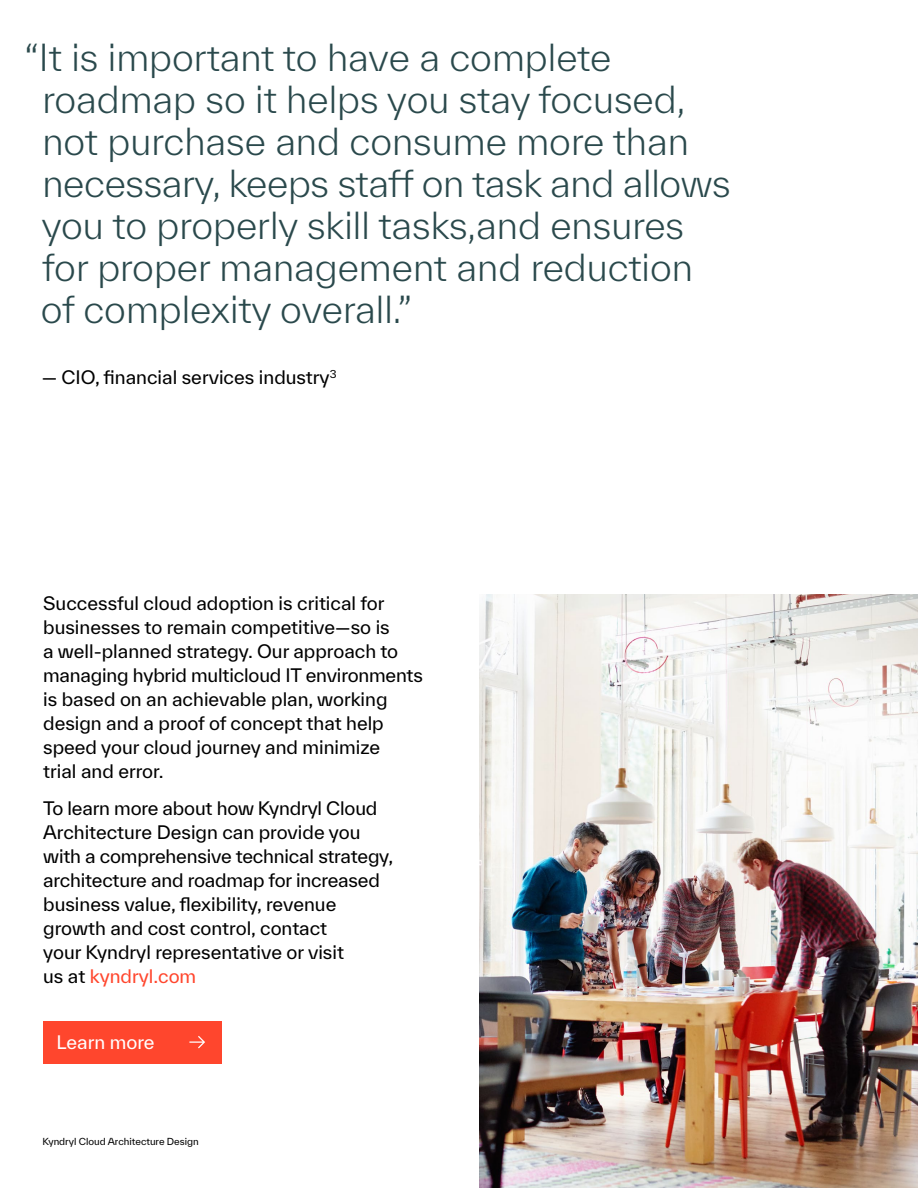
<style>
.page{position:relative;width:918px;height:1188px;background:#fff}
.page>*{position:absolute;margin:0;border:0;box-sizing:border-box;transform-origin:0 0}
.Medium_Quote{font:300 36px/42px "TWK Everett";color:#2a494c}
.CTA_copy{font:18px/24px "TWK Everett";color:#000}
.Body_copy{font:18px "TWK Everett";color:#fff}
.t1{font:9.3px "TWK Everett";color:#000}
.s1{color:#ff462d}
</style>
<div class="page">
<img style="left:480px;top:595px;width:438px;height:593px">
<div style="left:43px;top:1021px;width:179px;height:42px;background:#ff462d"></div>
<svg style="left:189px;top:1036px;width:16px;height:12px"></svg>
<p class="Medium_Quote" style="left:41px;top:36px;width:691px;text-indent:-16px">“It is important to have a complete roadmap so it helps you stay focused, not purchase and consume more than necessary, keeps staff on task and allows you to properly skill tasks,and ensures for proper management and reduction of complexity overall.”</p>
<p class="CTA_copy" style="left:42px;top:365px;width:296px">— CIO, financial services industry<sup>3</sup></p>
<p class="CTA_copy" style="left:43px;top:591px;width:381px">Successful cloud adoption is critical for businesses to remain competitive—so is<br>a well-planned strategy. Our approach to managing hybrid multicloud IT environments is based on an achievable plan, working design and a proof of concept that help speed your cloud journey and minimize<br>trial and error.</p>
<p class="CTA_copy" style="left:43px;top:796px;width:352px">To learn more about how Kyndryl Cloud Architecture Design can provide you with a comprehensive technical strategy, architecture and roadmap for increased business value, flexibility, revenue growth and cost control, contact<br>your Kyndryl representative or visit<br>us at <span class="s1">kyndryl.com</span></p>
<p class="Body_copy" style="left:57px;top:1029px;width:99px">Learn more</p>
<p class="t1" style="left:42px;top:1135px;width:158px">Kyndryl Cloud Architecture Design</p>
</div>
